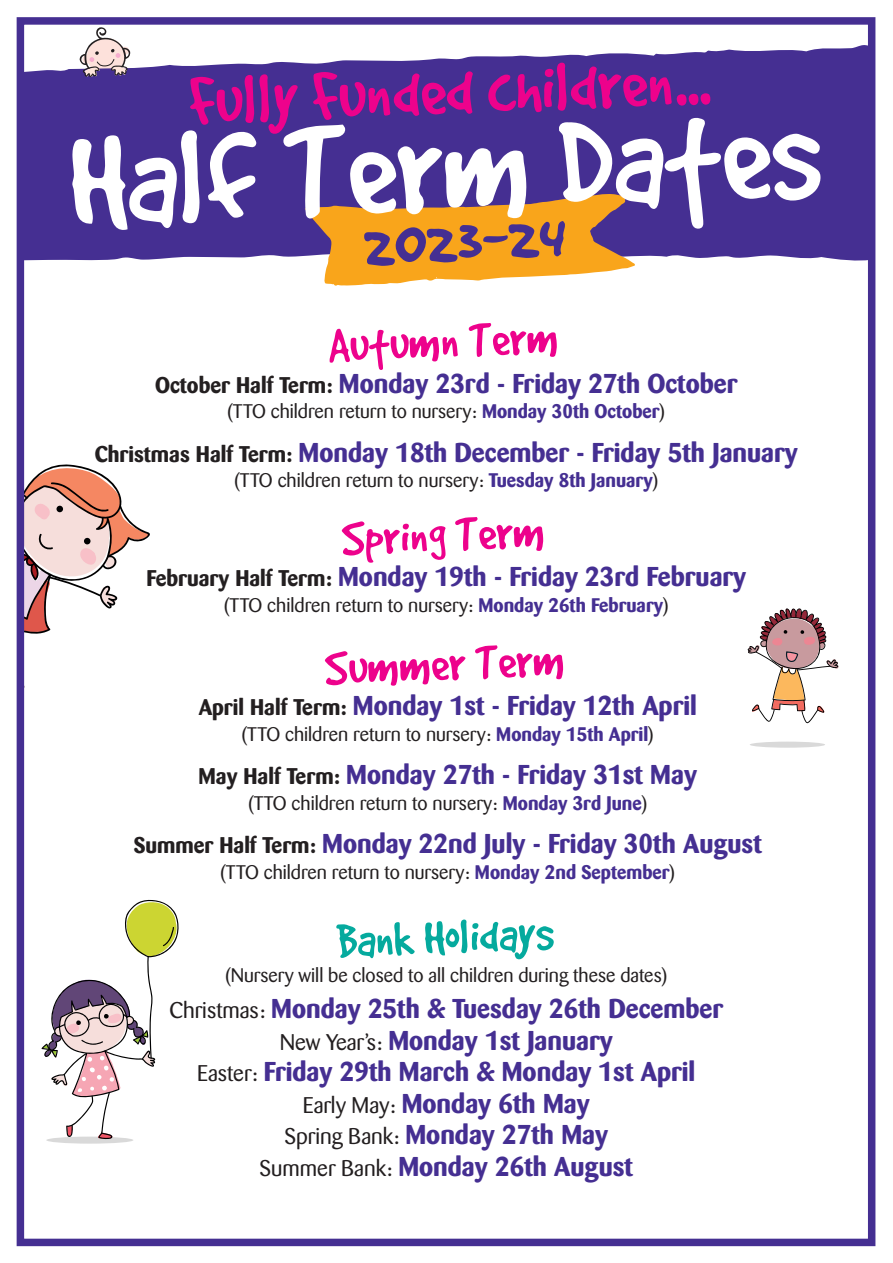
<style>
.page{position:relative;width:893px;height:1263px;background:#fff}
.page>*{position:absolute;margin:0;border:0;box-sizing:border-box;transform-origin:0 0}
.t1{font:144.9px "Good Dog Plain";color:#fff}
.t2{font:75px "Good Dog Plain";color:#ed028c}
.t3{font:73.35px "Good Dog Plain";color:#452f92}
.t4{font:52.5px "Good Dog Plain";color:#ed028c}
.t5{font:52.5px "Good Dog Plain";color:#05aa9e}
.t6{font:700 27px/31.5px "Barmeno BQ";color:#452f92;text-align:center}
.t7{font:19.5px "Barmeno BQ";color:#231f20}
.s1{font-size:22.5px;color:#231f20}
.s2{font-weight:700;color:#452f92}
.s3{font-weight:400;font-size:22.5px;color:#231f20}
</style>
<div class="page">
<svg style="left:26px;top:45px;width:840px;height:216px;background:#533e9a"></svg>
<svg style="left:26px;top:464px;width:124px;height:170px"></svg>
<div style="left:46px;top:1136px;width:87px;height:8px;background:#d9d9d9;border-radius:50%"></div>
<svg style="left:41px;top:899px;width:138px;height:241px"></svg>
<div style="left:750px;top:742px;width:75px;height:6px;background:#d9d9d9;border-radius:50%"></div>
<svg style="left:747px;top:608px;width:92px;height:116px"></svg>
<svg style="left:79px;top:27px;width:51px;height:51px"></svg>
<div style="left:17px;top:17px;width:858px;height:1229px;border:8px solid #452f92"></div>
<svg style="left:305px;top:194px;width:330px;height:92px;background:#d69749"></svg>
<h2 class="t2" style="left:188px;top:64px;width:523px;rotate:-2deg">Fully Funded children...</h2>
<h1 class="t1" style="left:67px;top:111px;width:753px;rotate:-2deg">Half Term Dates</h1>
<h3 class="t3" style="left:361px;top:208px;width:204px;rotate:-3deg">2023-24</h3>
<h3 class="t4" style="left:327px;top:320px;width:232px;rotate:-2deg">Autumn Term</h3>
<p class="t6" style="left:155px;top:367px;width:584px"><span class="s1">October Half Term:</span> Monday 23rd - Friday 27th October</p>
<p class="t7" style="left:228px;top:400px;width:439px">(TTO children return to nursery: <span class="s2">Monday 30th October</span>)</p>
<p class="t6" style="left:95px;top:436px;width:705px"><span class="s1">Christmas Half Term:</span> Monday 18th December - Friday 5th January</p>
<p class="t7" style="left:235px;top:469px;width:425px">(TTO children return to nursery: <span class="s2">Tuesday 8th January</span>)</p>
<h3 class="t4" style="left:341px;top:513px;width:204px;rotate:-2deg">Spring Term</h3>
<p class="t6" style="left:146px;top:561px;width:601px"><span class="s1">February Half Term:</span> Monday 19th - Friday 23rd February</p>
<p class="t7" style="left:224px;top:594px;width:446px">(TTO children return to nursery: <span class="s2">Monday 26th February</span>)</p>
<h3 class="t4" style="left:324px;top:643px;width:241px;rotate:-2deg">Summer Term</h3>
<p class="t6" style="left:199px;top:690px;width:500px"><span class="s1">April Half Term:</span> Monday 1st - Friday 12th April</p>
<p class="t7" style="left:242px;top:723px;width:413px">(TTO children return to nursery: <span class="s2">Monday 15th April</span>)</p>
<p class="t6" style="left:199px;top:759px;width:500px"><span class="s1">May Half Term:</span> Monday 27th - Friday 31st May</p>
<p class="t7" style="left:248px;top:792px;width:400px">(TTO children return to nursery: <span class="s2">Monday 3rd June</span>)</p>
<p class="t6" style="left:134px;top:828px;width:630px"><span class="s1">Summer Half Term:</span> Monday 22nd July - Friday 30th August</p>
<p class="t7" style="left:221px;top:861px;width:456px">(TTO children return to nursery: <span class="s2">Monday 2nd September</span>)</p>
<h3 class="t5" style="left:335px;top:916px;width:219px;rotate:-2deg">Bank Holidays</h3>
<p class="t7" style="left:225px;top:964px;width:443px">(Nursery will be closed to all children during these dates)</p>
<p class="t6" style="left:169px;top:993px;width:555px"><span class="s3">Christmas:</span> Monday 25th &amp; Tuesday 26th December <span class="s3">New Year’s:</span> Monday 1st January<br><span class="s3">Easter:</span> Friday 29th March &amp; Monday 1st April<br><span class="s3">Early May:</span> Monday 6th May<br><span class="s3">Spring Bank:</span> Monday 27th May<br><span class="s3">Summer Bank:</span> Monday 26th August</p>
</div>
